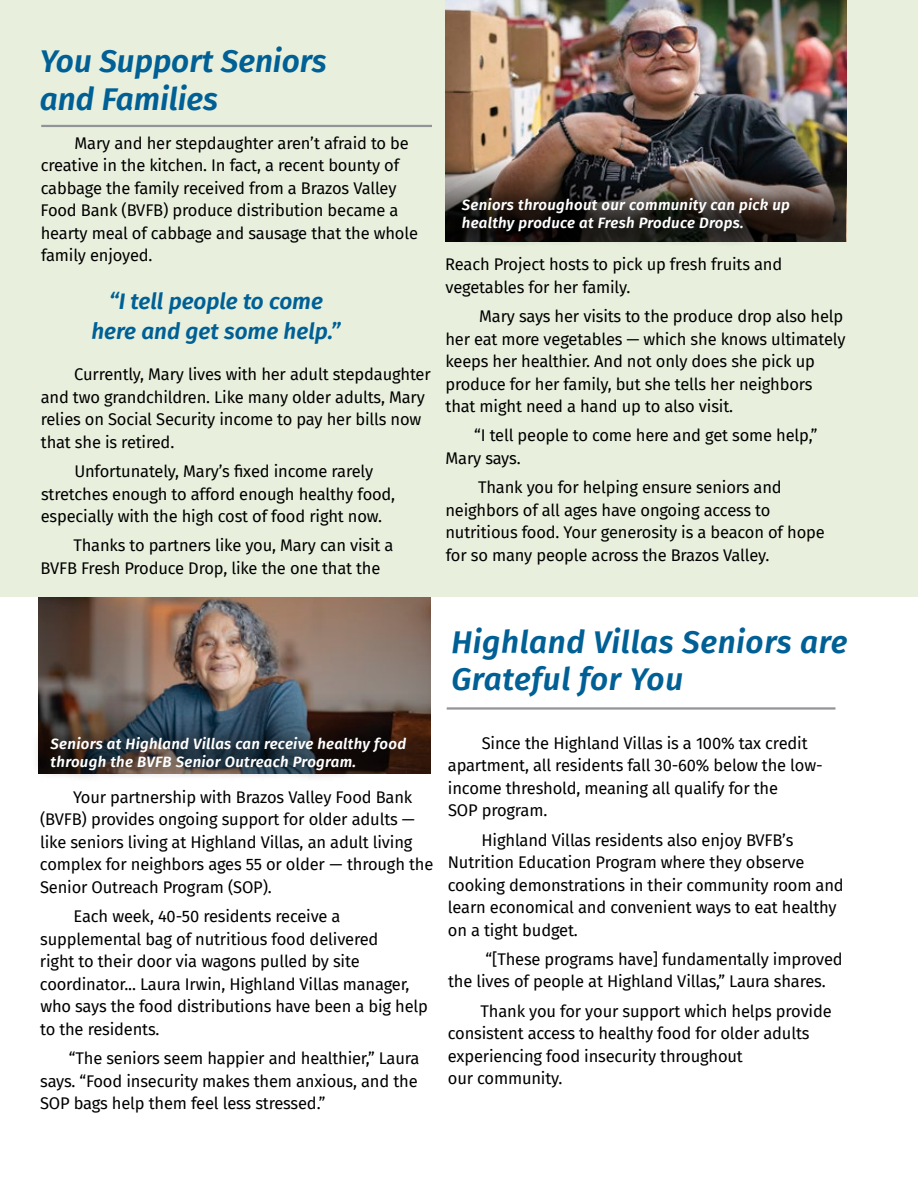
<style>
.page{position:relative;width:918px;height:1188px;background:#fff}
.page>*{position:absolute;margin:0;border:0;box-sizing:border-box;transform-origin:0 0}
.t1{font:italic 600 31.5px/37.8px "Fira Sans";letter-spacing:.005em;color:#006096}
.t2{font:italic 600 22.5px/30px "Fira Sans";color:#006096;text-align:center}
.t3{font:16.5px/22.5px "Fira Sans";letter-spacing:-.01em;color:#000}
.t4{font:italic 600 15px/18px "Fira Sans";letter-spacing:.02em;color:#fff}
</style>
<div class="page">
<div style="left:0;top:0;width:918px;height:597px;background:#e8f0dd"></div>
<img style="left:39px;top:597px;width:392px;height:52px">
<img style="left:39px;top:649px;width:392px;height:125px">
<hr style="left:41px;top:125px;width:391px;height:2px;background:#939498">
<hr style="left:447px;top:707px;width:389px;height:3px;background:#939498">
<img style="left:445px;top:0;width:401px;height:117px">
<img style="left:445px;top:117px;width:401px;height:124px">
<div style="left:453px;top:188px;width:355px;height:61px;background:#000;opacity:.75"></div>
<div style="left:30px;top:723px;width:384px;height:61px;background:#000;opacity:.75"></div>
<h1 class="t1" style="left:40px;top:40px;width:288px">You Support Seniors and Families</h1>
<p class="t3" style="left:41px;top:131px;width:379px;text-indent:34px">Mary and her stepdaughter aren’t afraid to be creative in the kitchen. In fact, a recent bounty of cabbage the family received from a Brazos Valley Food Bank (BVFB) produce distribution became a hearty meal of cabbage and sausage that the whole family enjoyed.</p>
<h2 class="t2" style="left:91px;top:285px;width:251px">“I tell people to come here and get some help.”</h2>
<p class="t3" style="left:41px;top:363px;width:392px;text-indent:34px">Currently, Mary lives with her adult stepdaughter and two grandchildren. Like many older adults, Mary relies on Social Security income to pay her bills now that she is retired.</p>
<p class="t3" style="left:41px;top:460px;width:356px;text-indent:34px">Unfortunately, Mary’s fixed income rarely stretches enough to afford enough healthy food, especially with the high cost of food right now.</p>
<p class="t3" style="left:41px;top:534px;width:354px;text-indent:33px">Thanks to partners like you, Mary can visit a<br>BVFB Fresh Produce Drop, like the one that the</p>
<p class="t4" style="left:462px;top:194px;width:330px">Seniors throughout our community can pick up healthy produce at Fresh Produce Drops.</p>
<p class="t3" style="left:445px;top:253px;width:339px">Reach Project hosts to pick up fresh fruits and vegetables for her family.</p>
<p class="t3" style="left:445px;top:305px;width:402px;text-indent:34px">Mary says her visits to the produce drop also help her eat more vegetables — which she knows ultimately keeps her healthier. And not only does she pick up produce for her family, but she tells her neighbors that might need a hand up to also visit.</p>
<p class="t3" style="left:446px;top:424px;width:374px;text-indent:29px">“I tell people to come here and get some help,”<br>Mary says.</p>
<p class="t3" style="left:445px;top:476px;width:381px;text-indent:33px">Thank you for helping ensure seniors and neighbors of all ages have ongoing access to nutritious food. Your generosity is a beacon of hope for so many people across the Brazos Valley.</p>
<p class="t4" style="left:51px;top:734px;width:357px">Seniors at Highland Villas can receive healthy food through the BVFB Senior Outreach Program.</p>
<p class="t3" style="left:40px;top:785px;width:395px;text-indent:33px">Your partnership with Brazos Valley Food Bank (BVFB) provides ongoing support for older adults — like seniors living at Highland Villas, an adult living complex for neighbors ages 55 or older — through the Senior Outreach Program (SOP).</p>
<p class="t3" style="left:40px;top:905px;width:390px;text-indent:34px">Each week, 40-50 residents receive a supplemental bag of nutritious food delivered<br>right to their door via wagons pulled by site coordinator... Laura Irwin, Highland Villas manager, who says the food distributions have been a big help to the residents.</p>
<p class="t3" style="left:40px;top:1047px;width:381px;text-align:justify;text-indent:29px">“The seniors seem happier and healthier,” Laura says. “Food insecurity makes them anxious, and the SOP bags help them feel less stressed.”</p>
<h1 class="t1" style="left:451px;top:621px;width:398px">Highland Villas Seniors are<br>Grateful for You</h1>
<p class="t3" style="left:448px;top:731px;width:376px;text-indent:34px">Since the Highland Villas is a 100% tax credit apartment, all residents fall 30-60% below the low&shy;income threshold, meaning all qualify for the<br>SOP program.</p>
<p class="t3" style="left:448px;top:828px;width:397px;text-indent:34px">Highland Villas residents also enjoy BVFB’s Nutrition Education Program where they observe cooking demonstrations in their community room and learn economical and convenient ways to eat healthy on a tight budget.</p>
<p class="t3" style="left:448px;top:947px;width:396px;text-indent:38px">“[These programs have] fundamentally improved the lives of people at Highland Villas,” Laura shares.</p>
<p class="t3" style="left:448px;top:999px;width:385px;text-indent:33px">Thank you for your support which helps provide consistent access to healthy food for older adults experiencing food insecurity throughout<br>our community.</p>
</div>
